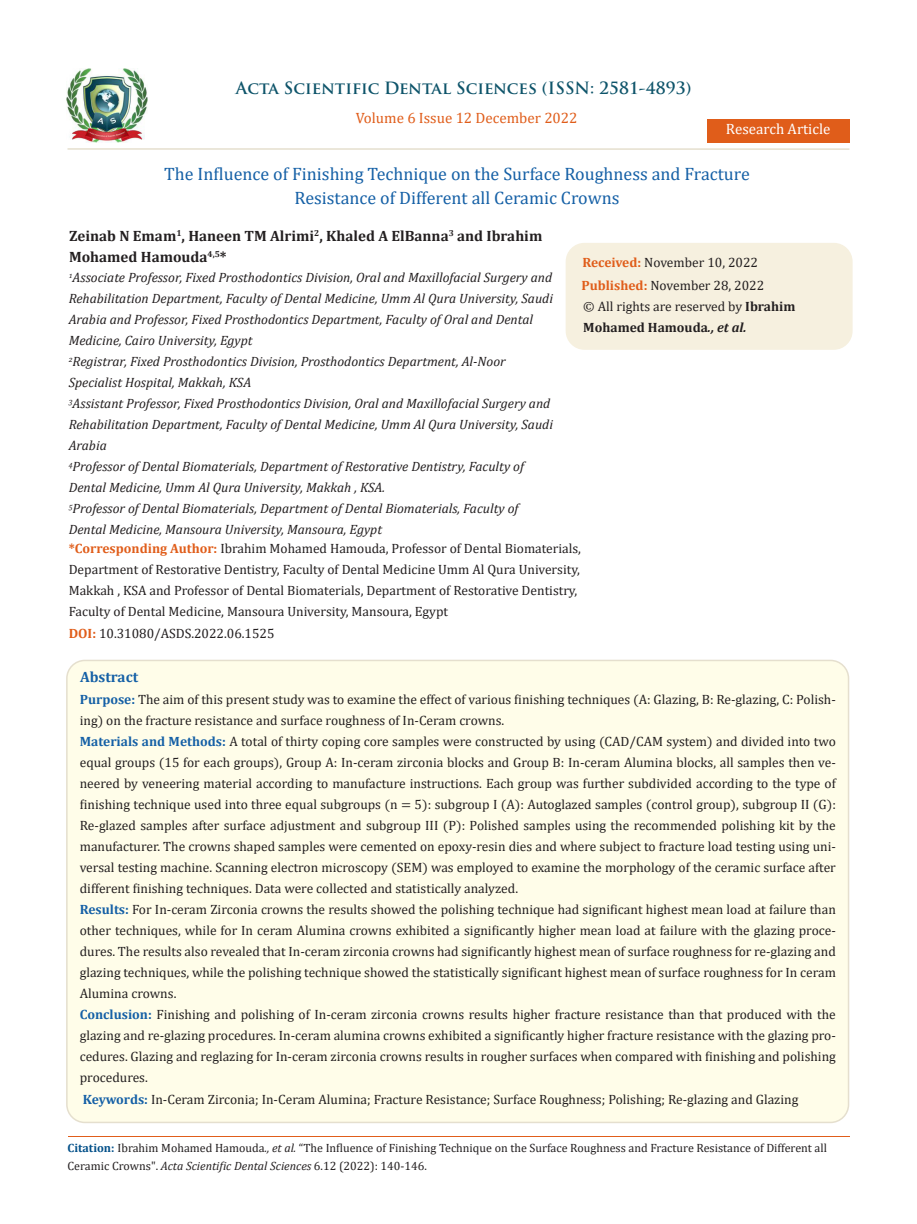
<style>
.page{position:relative;width:917px;height:1224px;background:#fff}
.page>*{position:absolute;margin:0;border:0;box-sizing:border-box;transform-origin:0 0}
.t1{font:18px/24px "Cambria";color:#1560a6;text-align:center}
.t2{font:700 16.5px "Trajan Pro";color:#0e546a}
.t3{font:700 15px/21px "Cambria";color:#231f20}
.t4{font:15px "Cambria";color:#e05d1a}
.t5{font:15px "Cambria";color:#fff}
.t6{font:700 15px "Cambria";color:#1560a6}
.t7{font:13.5px/21px "Cambria Math";color:#231f20;text-align:justify}
.t8{font:italic 13.5px/21px "Cambria";color:#231f20}
.t9{font:13.5px/21px "Cambria";color:#231f20}
.t10{font:12px/18px "Cambria";color:#231f20}
.s1{font-weight:700;color:#e05d1a}
.s2{font-weight:700}
.s3{font-weight:700;font-style:italic}
.s4{font-family:"Cambria";font-weight:700;color:#1560a6}
.s5{font-weight:700;color:#1560a6}
.s6{font-weight:700;color:#035089}
.s7{font-style:italic}
</style>
<div class="page">
<img style="left:67px;top:68px;width:80px;height:74px">
<div style="left:707px;top:119px;width:142px;height:23px;background:#e05d1a"></div>
<div style="left:566px;top:244px;width:285px;height:105px;background:#f6f0df;border-radius:18px"></div>
<div style="left:565px;top:243px;width:287px;height:107px;border:2px solid #f6f0df;border-radius:18px"></div>
<div style="left:67px;top:660px;width:781px;height:462px;background:#fffde9;border-radius:18px"></div>
<hr style="left:67px;top:148px;width:782px;height:2px;background:#e5dfce">
<hr style="left:68px;top:1137px;width:781px;height:1px;background:#e05d1a">
<p class="t2" style="left:236px;top:77px;width:457px">Acta Scientific Dental Sciences (ISSN: 2581-4893)</p>
<p class="t4" style="left:356px;top:109px;width:223px">Volume 6 Issue 12 December 2022</p>
<p class="t5" style="left:726px;top:120px;width:106px">Research Article</p>
<p class="t1" style="left:164px;top:162px;width:587px">The Influence of Finishing Technique on the Surface Roughness and Fracture<br>Resistance of Different all Ceramic Crowns</p>
<p class="t3" style="left:69px;top:225px;width:475px">Zeinab N Emam<sup>1</sup>, Haneen TM Alrimi<sup>2</sup>, Khaled A ElBanna<sup>3</sup> and Ibrahim<br>Mohamed Hamouda<sup>4,5</sup>*</p>
<p class="t8" style="left:69px;top:267px;width:486px"><sup>1</sup>Associate Professor, Fixed Prosthodontics Division, Oral and Maxillofacial Surgery and Rehabilitation Department, Faculty of Dental Medicine, Umm Al Qura University, Saudi Arabia and Professor, Fixed Prosthodontics Department, Faculty of Oral and Dental Medicine, Cairo University, Egypt</p>
<p class="t8" style="left:69px;top:351px;width:438px"><sup>2</sup>Registrar, Fixed Prosthodontics Division, Prosthodontics Department, Al-Noor<br>Specialist Hospital, Makkah, KSA</p>
<p class="t8" style="left:69px;top:393px;width:486px"><sup>3</sup>Assistant Professor, Fixed Prosthodontics Division, Oral and Maxillofacial Surgery and<br>Rehabilitation Department, Faculty of Dental Medicine, Umm Al Qura University, Saudi<br>Arabia</p>
<p class="t8" style="left:69px;top:456px;width:457px"><sup>4</sup>Professor of Dental Biomaterials, Department of Restorative Dentistry, Faculty of<br>Dental Medicine, Umm Al Qura University, Makkah , KSA.</p>
<p class="t8" style="left:69px;top:498px;width:451px"><sup>5</sup>Professor of Dental Biomaterials, Department of Dental Biomaterials, Faculty of<br>Dental Medicine, Mansoura University, Mansoura, Egypt</p>
<p class="t9" style="left:69px;top:537px;width:514px"><span class="s1">*Corresponding Author:</span> Ibrahim Mohamed Hamouda, Professor of Dental Biomaterials, Department of Restorative Dentistry, Faculty of Dental Medicine Umm Al Qura University, Makkah , KSA and Professor of Dental Biomaterials, Department of Restorative Dentistry, Faculty of Dental Medicine, Mansoura University, Mansoura, Egypt</p>
<p class="t9" style="left:582px;top:252px;width:177px"><span class="s1">Received:</span> November 10, 2022</p>
<p class="t9" style="left:581px;top:275px;width:184px"><span class="s1">Published:</span> November 28, 2022</p>
<p class="t9" style="left:583px;top:296px;width:214px">© All rights are reserved by <span class="s2">Ibrahim<br>Mohamed Hamouda</span><span class="s3">., et al.</span></p>
<p class="t9" style="left:69px;top:623px;width:207px"><span class="s1">DOI:</span> 10.31080/ASDS.2022.06.1525</p>
<p class="t6" style="left:80px;top:666px;width:60px">Abstract</p>
<p class="t7" style="left:80px;top:689px;width:757px"><span class="s4">Purpose:</span> The aim of this present study was to examine the effect of various finishing techniques (A: Glazing, B: Re-glazing, C: Polish&shy;ing) on the fracture resistance and surface roughness of In-Ceram crowns.</p>
<p class="t7" style="left:80px;top:731px;width:757px"><span class="s4">Materials and Methods:</span> A total of thirty coping core samples were constructed by using (CAD/CAM system) and divided into two equal groups (15 for each groups), Group A: In-ceram zirconia blocks and Group B: In-ceram Alumina blocks, all samples then ve&shy;neered by veneering material according to manufacture instructions. Each group was further subdivided according to the type of finishing technique used into three equal subgroups (n = 5): subgroup I (A): Autoglazed samples (control group), subgroup II (G):<br>Re-glazed samples after surface adjustment and subgroup III (P): Polished samples using the recommended polishing kit by the manufacturer. The crowns shaped samples were cemented on epoxy-resin dies and where subject to fracture load testing using uni&shy;versal testing machine. Scanning electron microscopy (SEM) was employed to examine the morphology of the ceramic surface after different finishing techniques. Data were collected and statistically analyzed.</p>
<p class="t7" style="left:80px;top:899px;width:757px"><span class="s4">Results:</span> For In-ceram Zirconia crowns the results showed the polishing technique had significant highest mean load at failure than other techniques, while for In ceram Alumina crowns exhibited a significantly higher mean load at failure with the glazing proce&shy;dures. The results also revealed that In-ceram zirconia crowns had significantly highest mean of surface roughness for re-glazing and glazing techniques, while the polishing technique showed the statistically significant highest mean of surface roughness for In ceram Alumina crowns.</p>
<p class="t7" style="left:80px;top:1004px;width:757px"><span class="s4">Conclusion:</span> Finishing and polishing of In-ceram zirconia crowns results higher fracture resistance than that produced with the glazing and re-glazing procedures. In-ceram alumina crowns exhibited a significantly higher fracture resistance with the glazing pro&shy;cedures. Glazing and reglazing for In-ceram zirconia crowns results in rougher surfaces when compared with finishing and polishing procedures.</p>
<p class="t9" style="left:83px;top:1089px;width:717px"><span class="s5">Keywords:</span> In-Ceram Zirconia; In-Ceram Alumina; Fracture Resistance; Surface Roughness; Polishing; Re-glazing and Glazing</p>
<p class="t10" style="left:68px;top:1139px;width:761px"><span class="s6">Citation:</span> Ibrahim Mohamed Hamouda<span class="s7">., et al.</span> “The Influence of Finishing Technique on the Surface Roughness and Fracture Resistance of Different all<br>Ceramic Crowns". <span class="s7">Acta Scientific Dental Sciences</span> 6.12 (2022): 140-146.</p>
</div>
